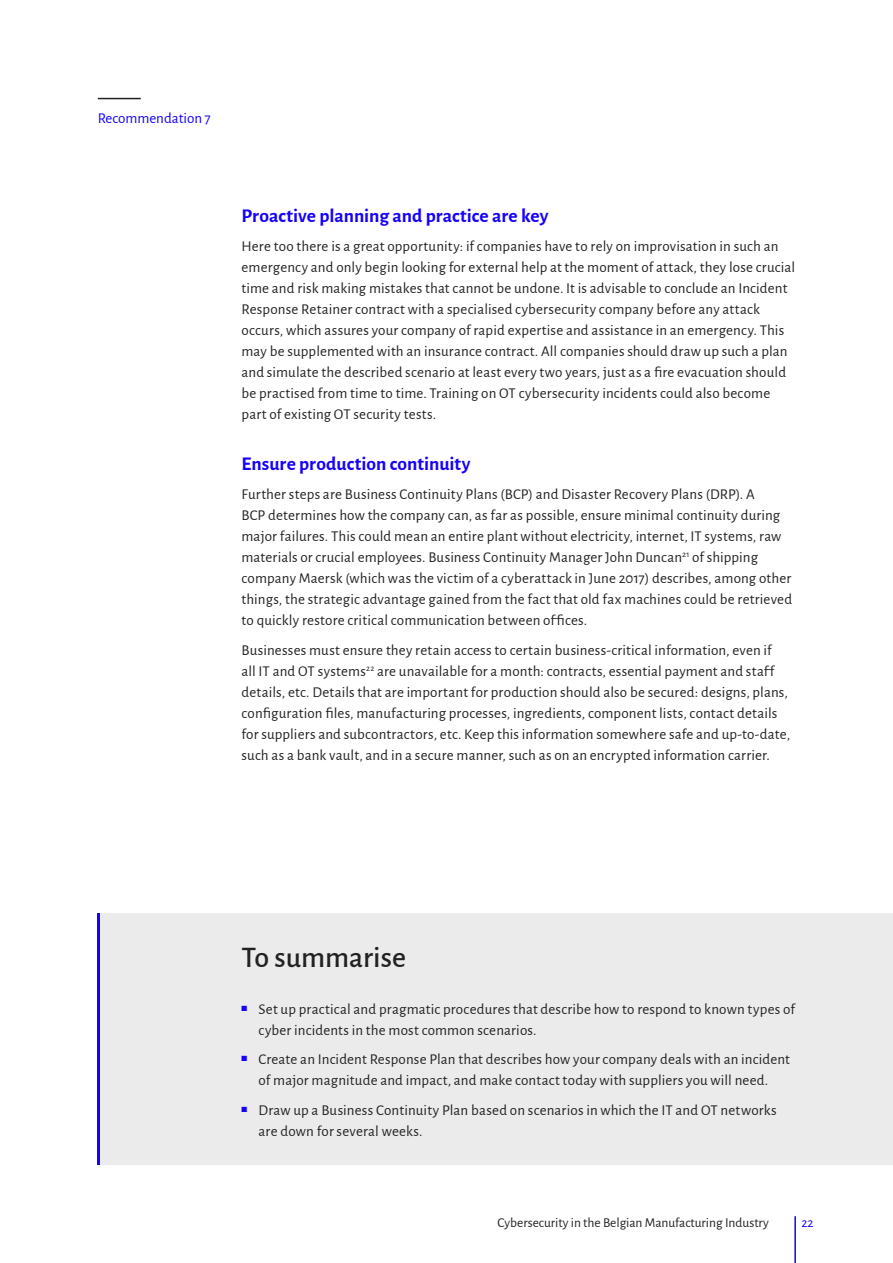
<style>
.page{position:relative;width:893px;height:1263px;background:#fff}
.page>*{position:absolute;margin:0;border:0;box-sizing:border-box;transform-origin:0 0}
.t1{font:500 30px "Alegreya Sans";color:#222223}
.t2{font:700 19.5px "Alegreya Sans";color:#1600ff}
.t3{font:15px/21px "Alegreya Sans";letter-spacing:.01em;color:#222223}
.t4{font:15px "Alegreya Sans";color:#1600ff}
.t5{font:13.5px "Alegreya Sans";color:#222223}
.t6{font:13.5px "Alegreya Sans";color:#1600ff}
</style>
<div class="page">
<hr style="left:794px;top:1216px;width:2px;height:47px;background:#1600ff">
<div style="left:98px;top:913px;width:795px;height:252px;background:#ebebeb"></div>
<hr style="left:98px;top:913px;width:2px;height:252px;background:#1600ff">
<hr style="left:98px;top:98px;width:43px;height:1px;background:#222223">
<p class="t4" style="left:98px;top:107px;width:114px">Recommendation 7</p>
<h2 class="t2" style="left:242px;top:201px;width:308px">Proactive planning and practice are key</h2>
<p class="t3" style="left:242px;top:235px;width:555px">Here too there is a great opportunity: if companies have to rely on improvisation in such an emergency and only begin looking for external help at the moment of attack, they lose crucial time and risk making mistakes that cannot be undone. It is advisable to conclude an Incident Response Retainer contract with a specialised cybersecurity company before any attack occurs, which assures your company of rapid expertise and assistance in an emergency. This may be supplemented with an insurance contract. All companies should draw up such a plan and simulate the described scenario at least every two years, just as a fire evacuation should be practised from time to time. Training on OT cybersecurity incidents could also become part of existing OT security tests.</p>
<h2 class="t2" style="left:242px;top:449px;width:231px">Ensure production continuity</h2>
<p class="t3" style="left:242px;top:483px;width:552px">Further steps are Business Continuity Plans (BCP) and Disaster Recovery Plans (DRP). A<br>BCP determines how the company can, as far as possible, ensure minimal continuity during major failures. This could mean an entire plant without electricity, internet, IT systems, raw materials or crucial employees. Business Continuity Manager John Duncan<sup>21</sup> of shipping company Maersk (which was the victim of a cyberattack in June 2017) describes, among other things, the strategic advantage gained from the fact that old fax machines could be retrieved to quickly restore critical communication between offices.</p>
<p class="t3" style="left:242px;top:639px;width:550px">Businesses must ensure they retain access to certain business-critical information, even if<br>all IT and OT systems<sup>22</sup> are unavailable for a month: contracts, essential payment and staff details, etc. Details that are important for production should also be secured: designs, plans, configuration files, manufacturing processes, ingredients, component lists, contact details for suppliers and subcontractors, etc. Keep this information somewhere safe and up-to-date, such as a bank vault, and in a secure manner, such as on an encrypted information carrier.</p>
<h1 class="t1" style="left:242px;top:936px;width:166px">To summarise</h1>
<p class="t3" style="left:259px;top:997px;width:538px;text-indent:-17px"><sup>■</sup> Set up practical and pragmatic procedures that describe how to respond to known types of cyber incidents in the most common scenarios.</p>
<p class="t3" style="left:242px;top:1048px;width:550px;text-align:center"><sup>■</sup> Create an Incident Response Plan that describes how your company deals with an incident of major magnitude and impact, and make contact today with suppliers you will need.</p>
<p class="t3" style="left:259px;top:1098px;width:520px;text-indent:-17px"><sup>■</sup> Draw up a Business Continuity Plan based on scenarios in which the IT and OT networks are down for several weeks.</p>
<p class="t5" style="left:497px;top:1213px;width:273px">Cybersecurity in the Belgian Manufacturing Industry</p>
<p class="t6" style="left:801px;top:1213px;width:14px">22</p>
</div>
